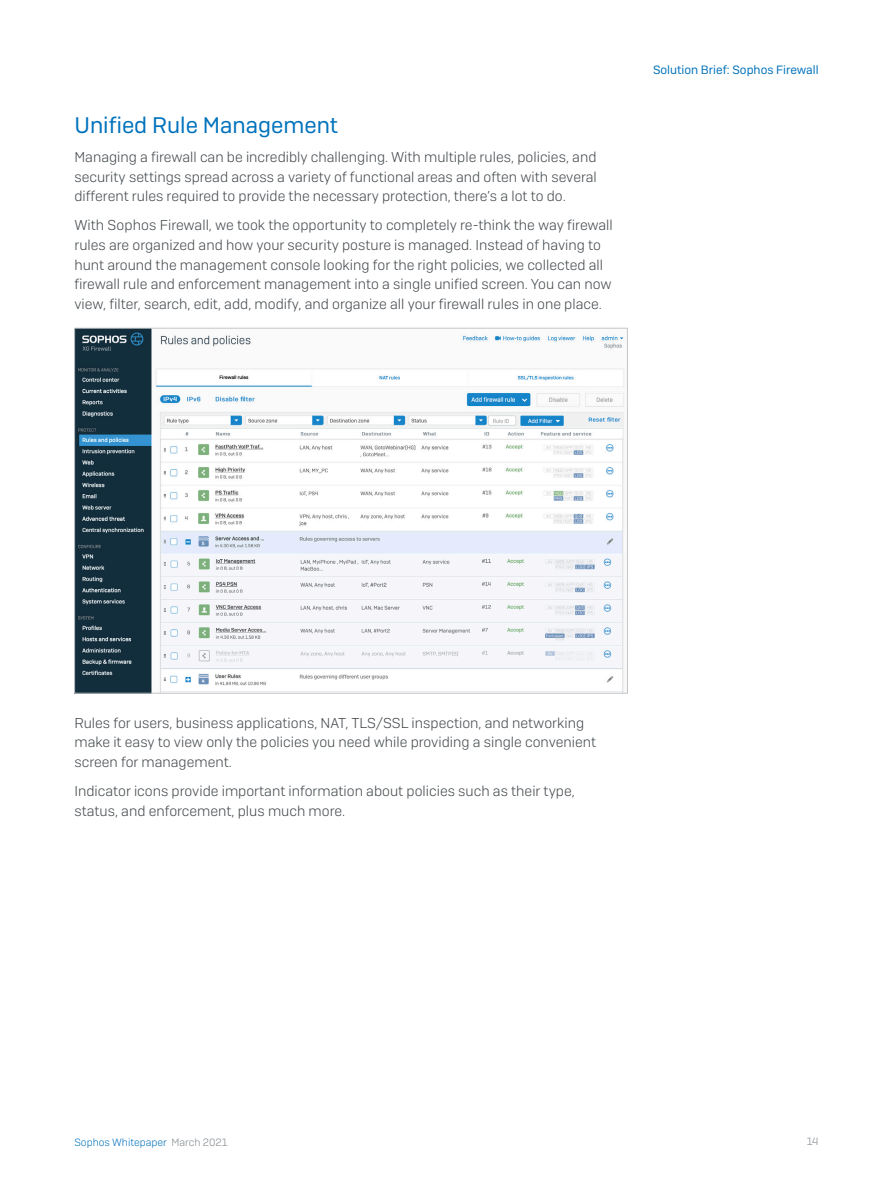
<style>
.page{position:relative;width:893px;height:1191px;background:#fff}
.page>*{position:absolute;margin:0;border:0;box-sizing:border-box;transform-origin:0 0}
.Subheading_1{font:22.5px "Sophos Sans";color:#0072bc}
.Body_Copy{font:300 14.25px/19.5px "Sophos Sans";color:#43494d}
.t1{font:12px "Sophos Sans";color:#0072bc}
.t2{font:300 10.5px "Sophos Sans";color:#0072bc}
.t3{font:300 10.5px "Sophos Sans";color:#81898e}
.s1{color:#81898e}
</style>
<div class="page">
<img style="left:76px;top:330px;width:549px;height:361px">
<p class="Subheading_1" style="left:74px;top:112px;width:265px">Unified Rule Management</p>
<p class="Body_Copy" style="left:74px;top:147px;width:524px;text-align:justify">Managing a firewall can be incredibly challenging. With multiple rules, policies, and security settings spread across a variety of functional areas and often with several different rules required to provide the necessary protection, there’s a lot to do.</p>
<p class="Body_Copy" style="left:74px;top:215px;width:540px">With Sophos Firewall, we took the opportunity to completely re-think the way firewall rules are organized and how your security posture is managed. Instead of having to hunt around the management console looking for the right policies, we collected all firewall rule and enforcement management into a single unified screen. You can now view, filter, search, edit, add, modify, and organize all your firewall rules in one place.</p>
<p class="t1" style="left:653px;top:63px;width:167px">Solution Brief: Sophos Firewall</p>
<p class="Body_Copy" style="left:74px;top:713px;width:523px">Rules for users, business applications, NAT, TLS/SSL inspection, and networking make it easy to view only the policies you need while providing a single convenient screen for management.</p>
<p class="Body_Copy" style="left:74px;top:781px;width:502px">Indicator icons provide important information about policies such as their type, status, and enforcement, plus much more.</p>
<p class="t2" style="left:74px;top:1135px;width:155px">Sophos Whitepaper <span class="s1">March 2021</span></p>
<p class="t3" style="left:807px;top:1135px;width:13px">14</p>
</div>
